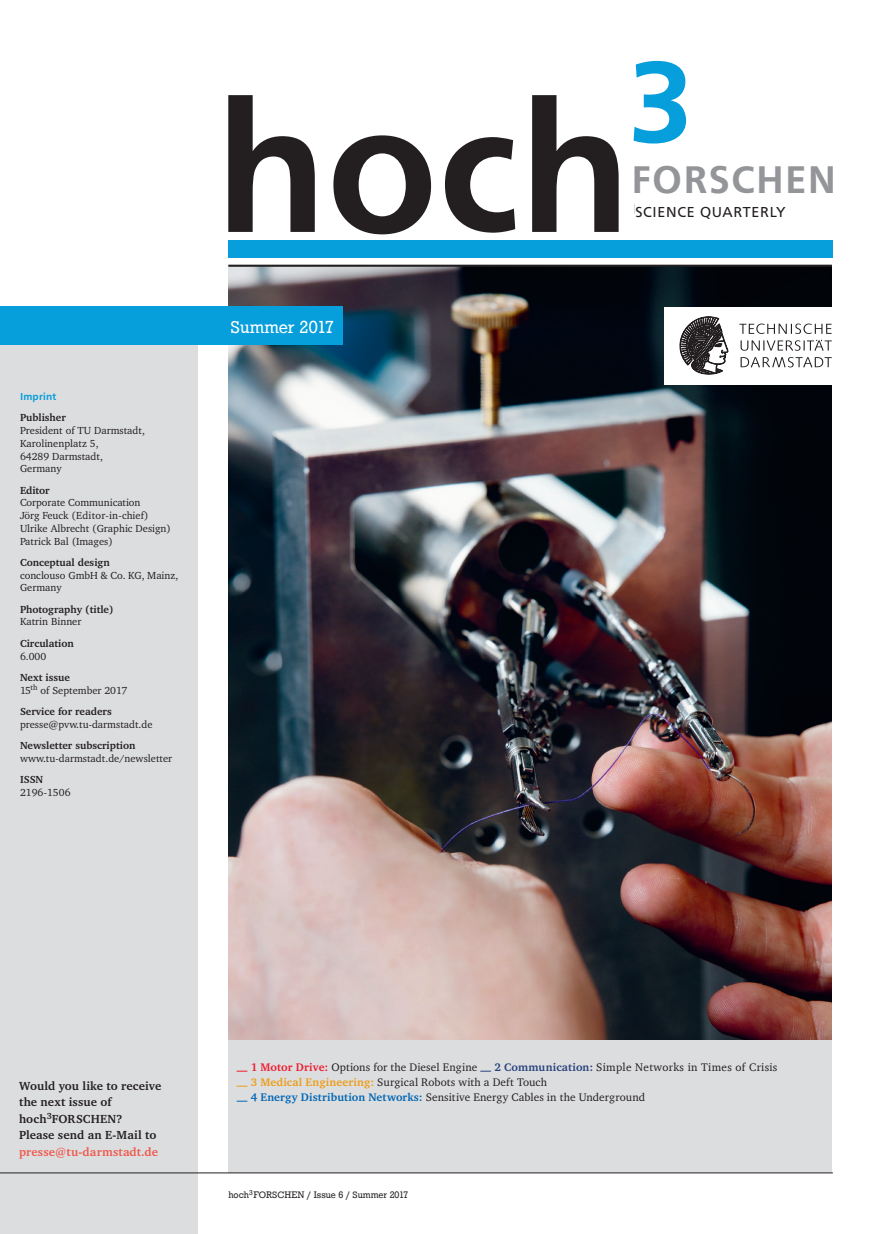
<style>
.page{position:relative;width:883px;height:1234px;background:#fff}
.page>*{position:absolute;margin:0;border:0;box-sizing:border-box;transform-origin:0 0}
.t1{font:500 189.9px "Front Page";color:#231f20}
.t2{font:500 119.85px "Front Page Pro";color:#069edb}
.t3{font:500 40.05px "Front Page";letter-spacing:.03em;color:#939598}
.t4{font:18px "Stafford";letter-spacing:-.005em;color:#fff}
.t5{font:15.3px "Front Page";letter-spacing:.005em;color:#231f20}
.t6{font:15px "Front Page Pro";letter-spacing:.05em;color:#231f20}
.t7{font:700 12px/16.5px "Charter";letter-spacing:.01em;color:#231f20}
.t8{font:700 12px "Charter";letter-spacing:.01em;color:#f0594d}
.t9{font:11.25px/15px "Charter";letter-spacing:.015em;color:#231f20}
.t10{font:10.5px/12.8px "Charter";color:#231f20}
.t11{font:700 10.5px "Charter";color:#231f20}
.t12{font:500 10.5px "Front Page Pro";letter-spacing:.02em;color:#069edb}
.t13{font:9.75px "Stafford";color:#231f20}
.s1{font-weight:700}
.s2{font-weight:700;color:#ee1b2d}
.s3{font-weight:700;color:#27417c}
.s4{font-weight:700;color:#ec9c18}
.s5{font-weight:700;color:#0166b3}
</style>
<div class="page">
<img style="left:228px;top:267px;width:603px;height:773px">
<div style="left:0;top:316px;width:198px;height:917px;background:#dcdddf"></div>
<div style="left:228px;top:1040px;width:603px;height:117px;background:#dcdddf"></div>
<div style="left:228px;top:1049px;width:603px;height:123px;background:#dcdddf"></div>
<hr style="left:0;top:1172px;width:832px;height:1px;background:#231f20">
<div style="left:0;top:307px;width:342px;height:38px;background:#069edb"></div>
<div style="left:228px;top:240px;width:604px;height:17px;background:#069edb"></div>
<hr style="left:228px;top:264px;width:603px;height:3px;background:#231f20">
<div style="left:664px;top:307px;width:193px;height:77px;background:#fff"></div>
<svg style="left:679px;top:316px;width:48px;height:58px"></svg>
<svg style="left:739px;top:323px;width:92px;height:44px"></svg>
<p class="t12" style="left:20px;top:389px;width:38px">Imprint</p>
<p class="t11" style="left:20px;top:411px;width:47px">Publisher</p>
<p class="t10" style="left:20px;top:424px;width:126px">President of TU Darmstadt,<br>Karolinenplatz 5,<br>64289 Darmstadt,<br>Germany</p>
<p class="t11" style="left:20px;top:483px;width:31px">Editor</p>
<p class="t10" style="left:20px;top:496px;width:152px">Corporate Communication<br>Jörg Feuck (Editor-in-chief)<br>Ulrike Albrecht (Graphic Design)<br>Patrick Bal (Images)</p>
<p class="t11" style="left:20px;top:555px;width:91px">Conceptual design</p>
<p class="t10" style="left:20px;top:568px;width:160px">conclouso GmbH &amp; Co. KG, Mainz,<br>Germany</p>
<p class="t11" style="left:20px;top:602px;width:95px">Photography (title)</p>
<p class="t10" style="left:20px;top:615px;width:63px">Katrin Binner</p>
<p class="t11" style="left:20px;top:636px;width:55px">Circulation</p>
<p class="t10" style="left:20px;top:649px;width:28px">6.000</p>
<p class="t10" style="left:20px;top:670px;width:109px"><span class="s1">Next issue<br></span>15<sup>th</sup> of September 2017</p>
<p class="t11" style="left:20px;top:704px;width:93px">Service for readers</p>
<p class="t10" style="left:20px;top:717px;width:134px">presse@pvw.tu-darmstadt.de</p>
<p class="t11" style="left:20px;top:738px;width:117px">Newsletter subscription</p>
<p class="t10" style="left:20px;top:751px;width:154px">www.tu-darmstadt.de/newsletter</p>
<p class="t11" style="left:20px;top:772px;width:25px">ISSN</p>
<p class="t10" style="left:20px;top:785px;width:52px">2196-1506</p>
<h1 class="t1" style="left:216px;top:30px;width:415px">hoch</h1>
<h2 class="t2" style="left:628px;top:14px;width:66px">3</h2>
<h3 class="t3" style="left:631px;top:150px;width:206px">FORSCHEN</h3>
<h3 class="t5" style="left:633px;top:200px;width:200px">Das Medium für Wissenschaft</h3>
<h3 class="t6" style="left:635px;top:201px;width:152px">SCIENCE QUARTERLY</h3>
<h3 class="t4" style="left:230px;top:317px;width:105px">Summer 2017</h3>
<p class="t7" style="left:19px;top:1076px;width:144px">Would you like to receive the next issue of hoch<sup>3</sup>FORSCHEN?<br>Please send an E-Mail to</p>
<p class="t8" style="left:19px;top:1143px;width:140px">presse@tu-darmstadt.de</p>
<p class="t9" style="left:237px;top:1059px;width:542px"><sup>_</sup> <span class="s2">1 Motor Drive:</span> Options for the Diesel Engine <sup>_</sup> <span class="s3">2 Communication:</span> Simple Networks in Times of Crisis <sup>_</sup> <span class="s4">3 Medical Engineering:</span> Surgical Robots with a Deft Touch<br><sup>_</sup> <span class="s5">4 Energy Distribution Networks:</span> Sensitive Energy Cables in the Underground</p>
<p class="t13" style="left:228px;top:1189px;width:181px">hoch<sup>3</sup>FORSCHEN / Issue 6 / Summer 2017</p>
</div>
